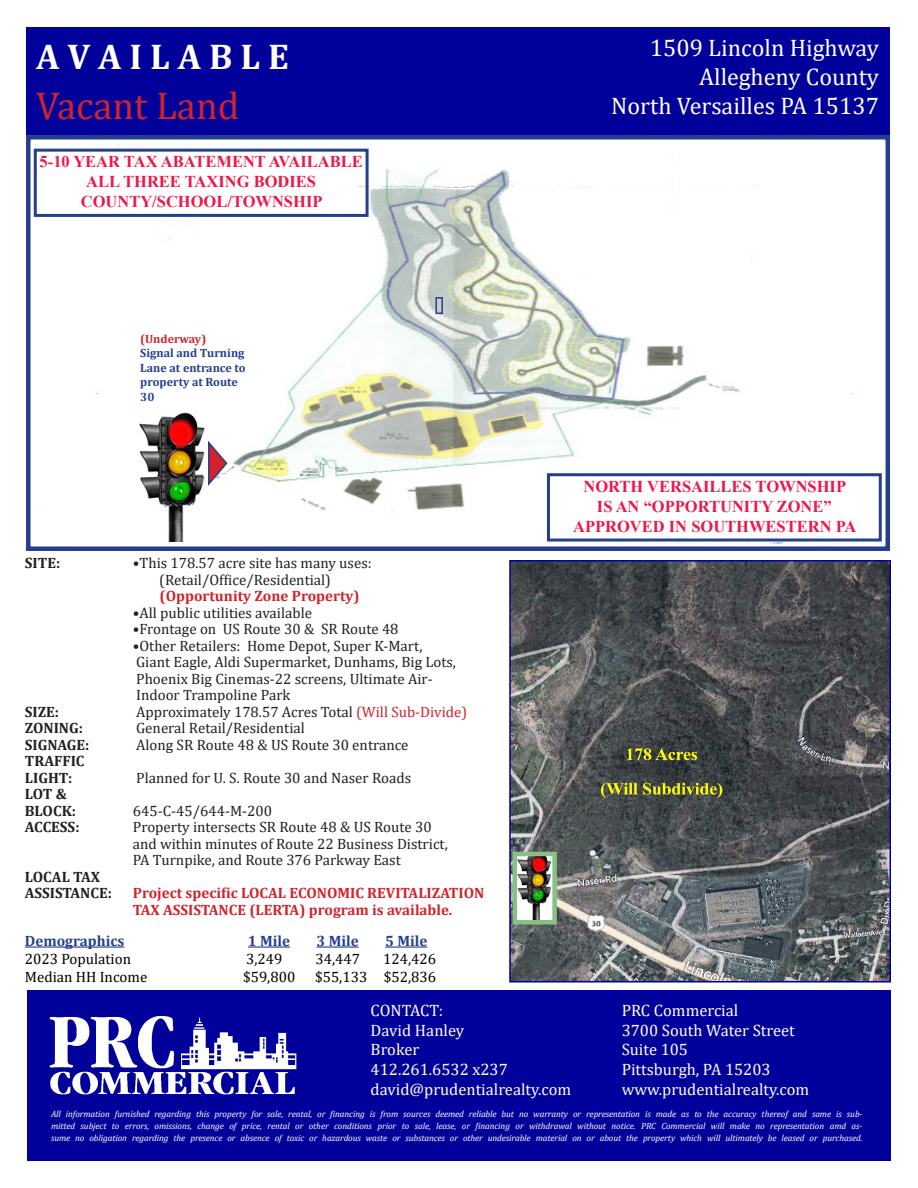
<style>
.page{position:relative;width:918px;height:1188px;background:#fff}
.page>*{position:absolute;margin:0;border:0;box-sizing:border-box;transform-origin:0 0}
.t1{font:39px "Cambria";color:#d1232a}
.t2{font:700 36px "Cambria";color:#fff}
.t3{font:24px "Cambria";color:#fff}
.t4{font:16.5px "Cambria";color:#fff}
.t5{font:700 16.5px "Times New Roman";color:#ed1749}
.t6{font:15px/16.5px "Cambria";color:#231f20}
.t7{font:700 15px "Cambria";color:#d1232a}
.t8{font:700 15px "Cambria";color:#231f20}
.t9{font:15px "Cambria";color:#000}
.t10{font:700 15px "Cambria";color:#253f8e}
.t11{font:700 12px/14.4px "Cambria";color:#253f8e}
.t12{font:700 12px "Cambria";color:#d1232a}
.t13{font:italic 9px/12px "Cambria";letter-spacing:-.01em;color:#fff;text-align:justify}
.s1{font-weight:700}
.s2{color:#d1232a}
</style>
<div class="page">
<div style="left:26px;top:27px;width:864px;height:108px;background:#01009a"></div>
<img style="left:33px;top:148px;width:820px;height:398px">
<div style="left:26px;top:135px;width:864px;height:416px;border:4px solid #253f8e"></div>
<hr style="left:25px;top:946px;width:99px;height:2px;background:#253f8e">
<hr style="left:248px;top:946px;width:42px;height:2px;background:#253f8e">
<hr style="left:317px;top:946px;width:42px;height:2px;background:#253f8e">
<hr style="left:385px;top:946px;width:42px;height:2px;background:#253f8e">
<div style="left:27px;top:990px;width:864px;height:171px;background:#01009a"></div>
<img style="left:50px;top:1016px;width:247px;height:79px">
<img style="left:512px;top:563px;width:376px;height:416px">
<div style="left:509px;top:560px;width:382px;height:422px;border:2px solid #01009a"></div>
<div style="left:34px;top:149px;width:335px;height:68px;border:3px solid #253f8e"></div>
<div style="left:547px;top:473px;width:335px;height:69px;border:3px solid #253f8e"></div>
<img style="left:135px;top:412px;width:76px;height:130px">
<svg style="left:207px;top:439px;width:22px;height:49px"></svg>
<div style="left:435px;top:297px;width:8px;height:17px;border:2px solid #253f8e"></div>
<img style="left:518px;top:857px;width:34px;height:63px">
<div style="left:513px;top:852px;width:44px;height:73px;border:4px solid #88c183"></div>
<p class="t2" style="left:36px;top:31px;width:255px">A V A I L A B L E</p>
<p class="t1" style="left:36px;top:83px;width:205px">Vacant Land</p>
<p class="t5" style="left:40px;top:150px;width:325px">5-10 YEAR TAX ABATEMENT AVAILABLE</p>
<p class="t5" style="left:86px;top:170px;width:231px">ALL THREE TAXING BODIES</p>
<p class="t5" style="left:81px;top:189px;width:243px">COUNTY/SCHOOL/TOWNSHIP</p>
<p class="t12" style="left:140px;top:331px;width:67px">(Underway)</p>
<p class="t11" style="left:140px;top:346px;width:107px">Signal and Turning<br>Lane at entrance to property at Route<br>30</p>
<p class="t8" style="left:25px;top:553px;width:37px">SITE:</p>
<p class="t6" style="left:133px;top:555px;width:240px"><span class="s1">•</span>This 178.57 acre site has many uses:</p>
<p class="t6" style="left:159px;top:571px;width:173px">(Retail/Office/Residential)</p>
<p class="t7" style="left:160px;top:586px;width:202px">(Opportunity Zone Property)</p>
<p class="t6" style="left:133px;top:604px;width:181px">•All public utilities available</p>
<p class="t6" style="left:133px;top:621px;width:267px">•Frontage on US Route 30 &amp; SR Route 48</p>
<p class="t6" style="left:133px;top:637px;width:291px">•Other Retailers: Home Depot, Super K-Mart,</p>
<p class="t6" style="left:136px;top:654px;width:321px">Giant Eagle, Aldi Supermarket, Dunhams, Big Lots,</p>
<p class="t6" style="left:136px;top:670px;width:298px">Phoenix Big Cinemas-22 screens, Ultimate Air-</p>
<p class="t6" style="left:136px;top:687px;width:156px">Indoor Trampoline Park</p>
<p class="t8" style="left:25px;top:701px;width:36px">SIZE:</p>
<p class="t6" style="left:136px;top:703px;width:333px">Approximately 178.57 Acres Total <span class="s2">(Will Sub-Divide)</span></p>
<p class="t8" style="left:25px;top:718px;width:60px">ZONING:</p>
<p class="t6" style="left:136px;top:720px;width:170px">General Retail/Residential</p>
<p class="t8" style="left:25px;top:734px;width:66px">SIGNAGE:</p>
<p class="t6" style="left:136px;top:736px;width:274px">Along SR Route 48 &amp; US Route 30 entrance</p>
<p class="t8" style="left:25px;top:751px;width:61px">TRAFFIC</p>
<p class="t8" style="left:25px;top:767px;width:49px">LIGHT:</p>
<p class="t6" style="left:136px;top:769px;width:276px">Planned for U. S. Route 30 and Naser Roads</p>
<p class="t8" style="left:25px;top:784px;width:44px">LOT &amp;</p>
<p class="t8" style="left:25px;top:800px;width:53px">BLOCK:</p>
<p class="t6" style="left:133px;top:802px;width:141px">645-C-45/644-M-200</p>
<p class="t8" style="left:25px;top:817px;width:56px">ACCESS:</p>
<p class="t6" style="left:133px;top:819px;width:317px">Property intersects SR Route 48 &amp; US Route 30 and within minutes of Route 22 Business District,</p>
<p class="t6" style="left:133px;top:852px;width:269px">PA Turnpike, and Route 376 Parkway East</p>
<p class="t8" style="left:25px;top:866px;width:77px">LOCAL TAX</p>
<p class="t8" style="left:25px;top:883px;width:89px">ASSISTANCE:</p>
<p class="t7" style="left:133px;top:883px;width:353px">Project specific LOCAL ECONOMIC REVITALIZATION</p>
<p class="t7" style="left:133px;top:899px;width:321px">TAX ASSISTANCE (LERTA) program is available.</p>
<p class="t10" style="left:25px;top:931px;width:101px">Demographics</p>
<p class="t10" style="left:248px;top:931px;width:44px">1 Mile</p>
<p class="t10" style="left:317px;top:931px;width:44px">3 Mile</p>
<p class="t10" style="left:385px;top:931px;width:44px">5 Mile</p>
<p class="t9" style="left:25px;top:950px;width:108px">2023 Population</p>
<p class="t9" style="left:246px;top:950px;width:38px">3,249</p>
<p class="t9" style="left:316px;top:950px;width:46px">34,447</p>
<p class="t9" style="left:383px;top:950px;width:54px">124,426</p>
<p class="t9" style="left:25px;top:968px;width:124px">Median HH Income</p>
<p class="t9" style="left:243px;top:968px;width:54px">$59,800</p>
<p class="t9" style="left:315px;top:968px;width:122px">$55,133 $52,836</p>
<p class="t3" style="left:650px;top:34px;width:231px">1509 Lincoln Highway</p>
<p class="t3" style="left:699px;top:63px;width:181px">Allegheny County</p>
<p class="t3" style="left:611px;top:91px;width:269px">North Versailles PA 15137</p>
<p class="t5" style="left:584px;top:474px;width:264px">NORTH VERSAILLES TOWNSHIP</p>
<p class="t5" style="left:597px;top:494px;width:236px">IS AN “OPPORTUNITY ZONE”</p>
<p class="t5" style="left:573px;top:514px;width:285px">APPROVED IN SOUTHWESTERN PA</p>
<p class="t4" style="left:371px;top:1000px;width:74px">CONTACT:</p>
<p class="t4" style="left:371px;top:1020px;width:95px">David Hanley</p>
<p class="t4" style="left:371px;top:1040px;width:50px">Broker</p>
<p class="t4" style="left:371px;top:1060px;width:139px">412.261.6532 x237</p>
<p class="t4" style="left:371px;top:1080px;width:202px">david@prudentialrealty.com</p>
<p class="t4" style="left:622px;top:1000px;width:118px">PRC Commercial</p>
<p class="t4" style="left:622px;top:1020px;width:175px">3700 South Water Street</p>
<p class="t4" style="left:622px;top:1040px;width:68px">Suite 105</p>
<p class="t4" style="left:622px;top:1060px;width:151px">Pittsburgh, PA 15203</p>
<p class="t4" style="left:622px;top:1080px;width:189px">www.prudentialrealty.com</p>
<p class="t13" style="left:51px;top:1108px;width:813px">All information furnished regarding this property for sale, rental, or financing is from sources deemed reliable but no warranty or representation is made as to the accuracy thereof and same is sub&shy;mitted subject to errors, omissions, change of price, rental or other conditions prior to sale, lease, or financing or withdrawal without notice. PRC Commercial will make no representation amd as&shy;sume no obligation regarding the presence or absence of toxic or hazardous waste or substances or other undesirable material on or about the property which will ultimately be leased or purchased.</p>
</div>
